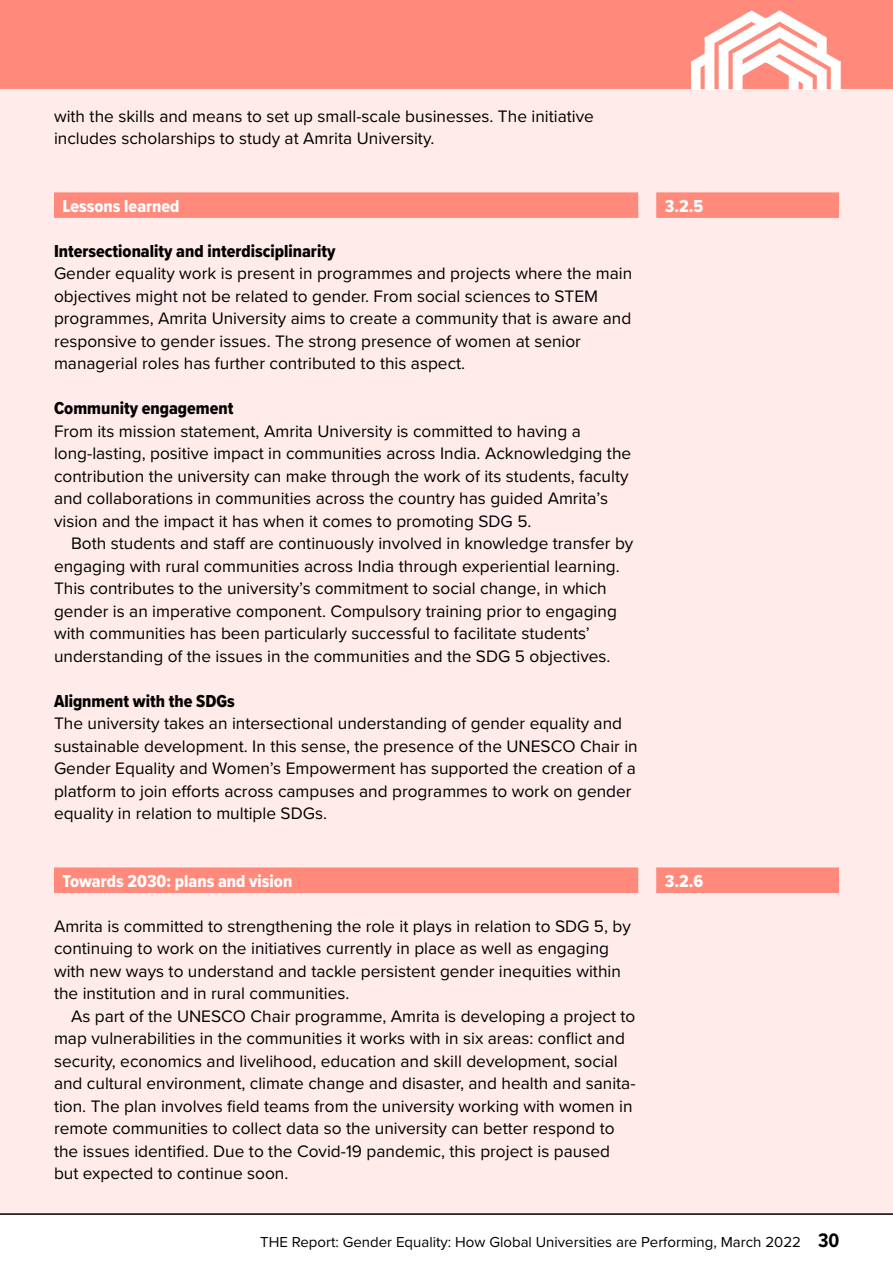
<style>
.page{position:relative;width:893px;height:1263px;background:#fff}
.page>*{position:absolute;margin:0;border:0;box-sizing:border-box;transform-origin:0 0}
.t1{font:18px "Proxima Nova Cond Extrabld";color:#000}
.t2{font:18px "Proxima Nova Cond Extrabld";color:#fff}
.t3{font:17.25px/22.5px "Proxima Nova";color:#000}
.t4{font:15px "Proxima Nova";color:#000}
.s1{font-family:"Proxima Nova Cond";font-weight:700;font-size:20.25px}
</style>
<div class="page">
<div style="left:0;top:0;width:893px;height:90px;background:#ff897a"></div>
<div style="left:0;top:90px;width:893px;height:1124px;background:#ffebe9"></div>
<svg style="left:691px;top:11px;width:149px;height:79px"></svg>
<hr style="left:0;top:1213px;width:893px;height:2px;background:#000">
<div style="left:54px;top:192px;width:584px;height:26px;background:#ff897a"></div>
<div style="left:54px;top:867px;width:584px;height:26px;background:#ff897a"></div>
<div style="left:656px;top:192px;width:183px;height:26px;background:#ff897a"></div>
<div style="left:656px;top:867px;width:183px;height:26px;background:#ff897a"></div>
<p class="t3" style="left:54px;top:104px;width:541px">with the skills and means to set up small-scale businesses. The initiative includes scholarships to study at Amrita University.</p>
<p class="t2" style="left:63px;top:192px;width:119px">Lessons learned</p>
<p class="t1" style="left:54px;top:237px;width:283px">Intersectionality and interdisciplinarity</p>
<p class="t3" style="left:54px;top:261px;width:580px">Gender equality work is present in programmes and projects where the main objectives might not be related to gender. From social sciences to STEM programmes, Amrita University aims to create a community that is aware and responsive to gender issues. The strong presence of women at senior managerial roles has further contributed to this aspect.</p>
<p class="t1" style="left:54px;top:395px;width:181px">Community engagement</p>
<p class="t3" style="left:54px;top:419px;width:579px">From its mission statement, Amrita University is committed to having a long-lasting, positive impact in communities across India. Acknowledging the contribution the university can make through the work of its students, faculty and collaborations in communities across the country has guided Amrita’s vision and the impact it has when it comes to promoting SDG 5.</p>
<p class="t3" style="left:54px;top:531px;width:581px;text-indent:17px">Both students and staff are continuously involved in knowledge transfer by engaging with rural communities across India through experiential learning.<br>This contributes to the university’s commitment to social change, in which gender is an imperative component. Compulsory training prior to engaging with communities has been particularly successful to facilitate students’ understanding of the issues in the communities and the SDG 5 objectives.</p>
<p class="t1" style="left:54px;top:687px;width:182px">Alignment with the SDGs</p>
<p class="t3" style="left:54px;top:711px;width:585px">The university takes an intersectional understanding of gender equality and sustainable development. In this sense, the presence of the UNESCO Chair in Gender Equality and Women’s Empowerment has supported the creation of a platform to join efforts across campuses and programmes to work on gender equality in relation to multiple SDGs.</p>
<p class="t2" style="left:63px;top:867px;width:231px">Towards 2030: plans and vision</p>
<p class="t3" style="left:54px;top:914px;width:578px">Amrita is committed to strengthening the role it plays in relation to SDG 5, by continuing to work on the initiatives currently in place as well as engaging with new ways to understand and tackle persistent gender inequities within the institution and in rural communities.</p>
<p class="t3" style="left:54px;top:1004px;width:583px;text-indent:17px">As part of the UNESCO Chair programme, Amrita is developing a project to map vulnerabilities in the communities it works with in six areas: conflict and security, economics and livelihood, education and skill development, social and cultural environment, climate change and disaster, and health and sanita&shy;tion. The plan involves field teams from the university working with women in remote communities to collect data so the university can better respond to the issues identified. Due to the Covid-19 pandemic, this project is paused but expected to continue soon.</p>
<p class="t2" style="left:665px;top:192px;width:40px">3.2.5</p>
<p class="t2" style="left:665px;top:867px;width:40px">3.2.6</p>
<p class="t4" style="left:260px;top:1230px;width:581px">THE Report: Gender Equality: How Global Universities are Performing, March 2022 <span class="s1">30</span></p>
</div>
